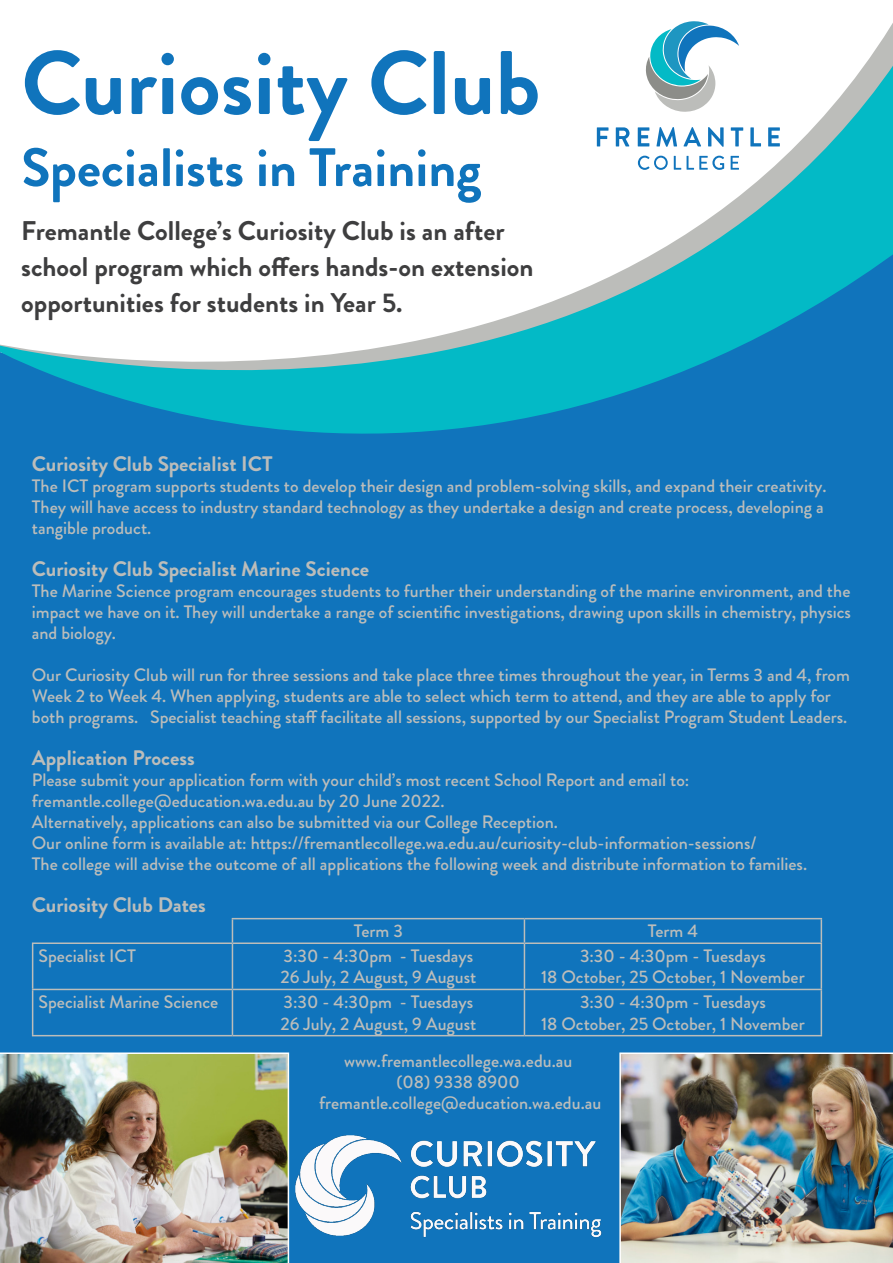
<style>
.page{position:relative;width:893px;height:1263px;background:#fff}
.page>*{position:absolute;margin:0;border:0;box-sizing:border-box;transform-origin:0 0}
.t1{font:700 90px "Brandon Grotesque";color:#1074bc}
.t2{font:700 54px "Brandon Grotesque";color:#1074bc}
.t3{font:700 27px/36px "Brandon Grotesque";color:#3e3e3f}
.t4{font:700 21px "Brandon Grotesque";color:#bcbdba}
.t5{font:500 18px/21px "Brandon Grotesque";color:#bcbdba}
</style>
<div class="page">
<div style="left:0;top:404px;width:893px;height:859px;background:#1074bc"></div>
<svg style="left:0;top:23px;width:893px;height:411px"></svg>
<svg style="left:597px;top:127px;width:183px;height:20px"></svg>
<svg style="left:638px;top:156px;width:101px;height:14px"></svg>
<svg style="left:645px;top:21px;width:94px;height:91px"></svg>
<hr style="left:232px;top:918px;width:292px;height:1px;background:#bcbdba">
<hr style="left:524px;top:918px;width:298px;height:1px;background:#bcbdba">
<svg style="left:524px;top:919px;width:1px;height:23px"></svg>
<svg style="left:821px;top:919px;width:1px;height:23px"></svg>
<hr style="left:232px;top:942px;width:292px;height:2px;background:#bcbdba">
<hr style="left:524px;top:942px;width:298px;height:2px;background:#bcbdba">
<hr style="left:524px;top:944px;width:1px;height:45px;background:#bcbdba">
<hr style="left:821px;top:944px;width:1px;height:45px;background:#bcbdba">
<hr style="left:32px;top:990px;width:1px;height:45px;background:#bcbdba">
<hr style="left:232px;top:989px;width:292px;height:1px;background:#bcbdba">
<hr style="left:232px;top:990px;width:1px;height:45px;background:#bcbdba">
<hr style="left:524px;top:989px;width:298px;height:1px;background:#bcbdba">
<hr style="left:524px;top:990px;width:1px;height:45px;background:#bcbdba">
<hr style="left:821px;top:990px;width:1px;height:45px;background:#bcbdba">
<hr style="left:32px;top:1035px;width:200px;height:1px;background:#bcbdba">
<hr style="left:232px;top:1035px;width:292px;height:1px;background:#bcbdba">
<hr style="left:524px;top:1035px;width:298px;height:1px;background:#bcbdba">
<svg style="left:232px;top:919px;width:1px;height:23px"></svg>
<hr style="left:32px;top:942px;width:200px;height:2px;background:#bcbdba">
<hr style="left:32px;top:944px;width:1px;height:45px;background:#bcbdba">
<hr style="left:232px;top:944px;width:1px;height:45px;background:#bcbdba">
<hr style="left:32px;top:989px;width:200px;height:1px;background:#bcbdba">
<hr style="left:0;top:9px;width:4px;height:335px;background:#fff">
<img style="left:0;top:1052px;width:289px;height:211px">
<img style="left:619px;top:1052px;width:274px;height:211px">
<img style="left:272px;top:1129px;width:349px;height:113px">
<p class="t1" style="left:21px;top:20px;width:521px">Curiosity Club</p>
<p class="t2" style="left:21px;top:130px;width:462px">Specialists in Training</p>
<p class="t3" style="left:21px;top:213px;width:514px">Fremantle College’s Curiosity Club is an after school program which offers hands-on extension opportunities for students in Year 5.</p>
<p class="t4" style="left:32px;top:449px;width:242px">Curiosity Club Specialist ICT</p>
<p class="t5" style="left:32px;top:475px;width:796px">The ICT program supports students to develop their design and problem-solving skills, and expand their creativity.<br>They will have access to industry standard technology as they undertake a design and create process, developing a tangible product.</p>
<p class="t4" style="left:32px;top:554px;width:339px">Curiosity Club Specialist Marine Science</p>
<p class="t5" style="left:32px;top:580px;width:821px;text-align:justify">The Marine Science program encourages students to further their understanding of the marine environment, and the impact we have on it. They will undertake a range of scientific investigations, drawing upon skills in chemistry, physics and biology.</p>
<p class="t5" style="left:32px;top:664px;width:820px">Our Curiosity Club will run for three sessions and take place three times throughout the year, in Terms 3 and 4, from<br>Week 2 to Week 4. When applying, students are able to select which term to attend, and they are able to apply for both programs. Specialist teaching staff facilitate all sessions, supported by our Specialist Program Student Leaders.</p>
<p class="t4" style="left:32px;top:743px;width:164px">Application Process</p>
<p class="t5" style="left:32px;top:769px;width:659px">Please submit your application form with your child’s most recent School Report and email to:</p>
<p class="t5" style="left:32px;top:790px;width:414px">fremantle.college@education.wa.edu.au by 20 June 2022.</p>
<p class="t5" style="left:32px;top:811px;width:528px">Alternatively, applications can also be submitted via our College Reception.</p>
<p class="t5" style="left:32px;top:832px;width:726px">Our online form is available at: https://fremantlecollege.wa.edu.au/curiosity-club-information-sessions/</p>
<p class="t5" style="left:32px;top:853px;width:777px">The college will advise the outcome of all applications the following week and distribute information to families.</p>
<p class="t4" style="left:32px;top:890px;width:176px">Curiosity Club Dates</p>
<p class="t5" style="left:354px;top:921px;width:51px">Term 3</p>
<p class="t5" style="left:648px;top:921px;width:52px">Term 4</p>
<p class="t5" style="left:39px;top:945px;width:99px">Specialist ICT</p>
<p class="t5" style="left:284px;top:945px;width:191px">3:30 - 4:30pm - Tuesdays</p>
<p class="t5" style="left:280px;top:967px;width:197px">26 July, 2 August, 9 August</p>
<p class="t5" style="left:580px;top:945px;width:187px">3:30 - 4:30pm - Tuesdays</p>
<p class="t5" style="left:541px;top:967px;width:265px">18 October, 25 October, 1 November</p>
<p class="t5" style="left:39px;top:992px;width:181px">Specialist Marine Science</p>
<p class="t5" style="left:284px;top:992px;width:191px">3:30 - 4:30pm - Tuesdays</p>
<p class="t5" style="left:280px;top:1013px;width:197px">26 July, 2 August, 9 August</p>
<p class="t5" style="left:580px;top:992px;width:187px">3:30 - 4:30pm - Tuesdays</p>
<p class="t5" style="left:541px;top:1013px;width:265px">18 October, 25 October, 1 November</p>
<p class="t5" style="left:344px;top:1051px;width:230px">www.fremantlecollege.wa.edu.au</p>
<p class="t5" style="left:396px;top:1072px;width:125px">(08) 9338 8900</p>
<p class="t5" style="left:319px;top:1093px;width:284px">fremantle.college@education.wa.edu.au</p>
</div>
